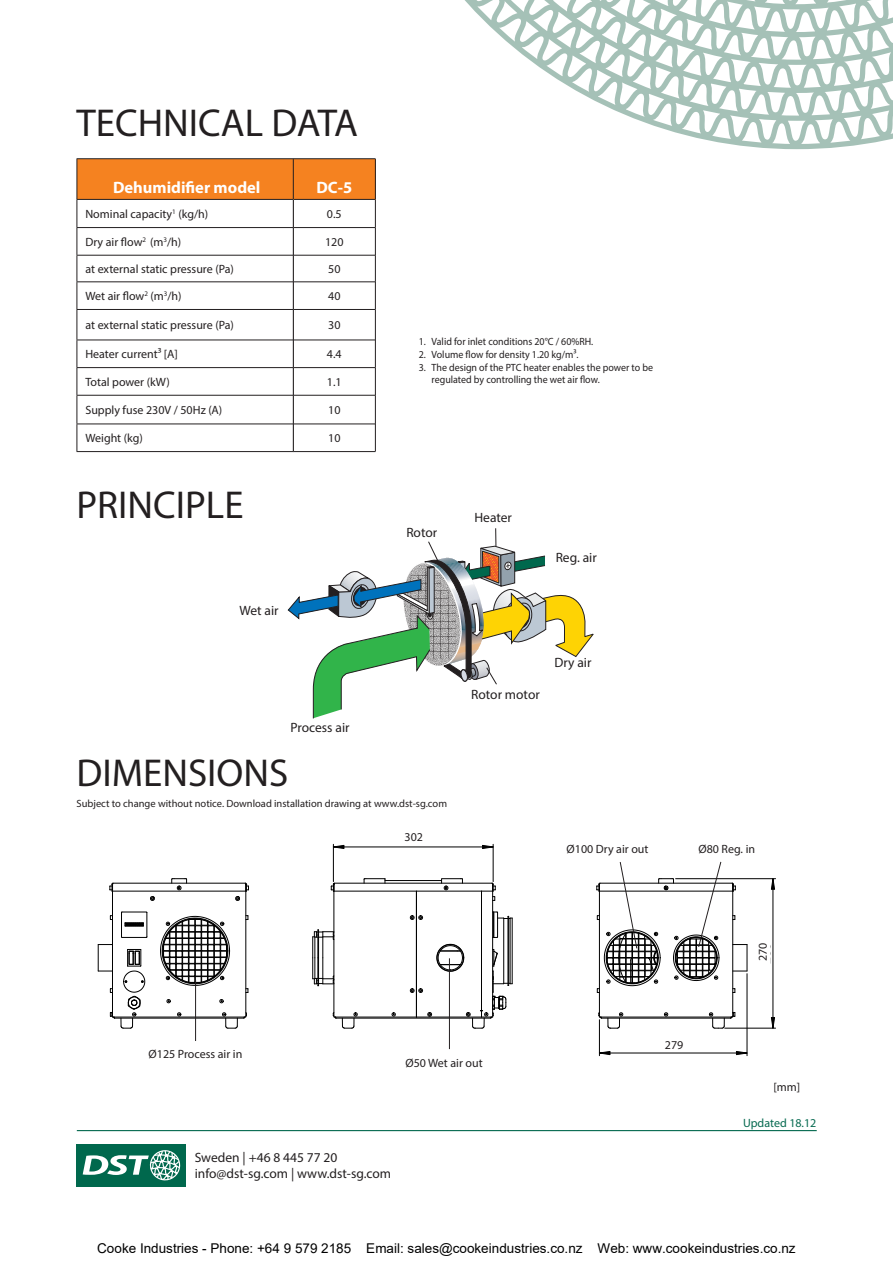
<style>
.page{position:relative;width:893px;height:1263px;background:#fff}
.page>*{position:absolute;margin:0;border:0;box-sizing:border-box;transform-origin:0 0}
.Data__Diagram__Dimen{font:39px "Myriad Pro";color:#231f20}
.Chart_-_Model{font:700 16.5px "Myriad Pro";color:#fff}
.Principle{font:13.5px/16.2px "Myriad Pro";color:#231f20}
.t1{font:13.5px "Arial";color:#000}
.t2{font:12.75px "Arial";color:#000}
.Chart_-_Text{font:12px "Myriad Pro";color:#231f20}
.Unit_explanations{font:12px "Myriad Pro";color:#231f20}
.Chart_-_Numbers{font:12px "Myriad Pro";color:#231f20}
.Letters___Numbers{font:12px "Myriad Pro";color:#231f20}
.Date{font:12px "Myriad Pro";color:#066a50}
.t3{font:11.1px "Arial";color:#000}
.Subject_to_change{font:10.5px/12.6px "Myriad Pro";color:#231f20;scale:.95 1}
.Subject_to_change-2{font:10.5px "Myriad Pro";color:#231f20}
</style>
<div class="page">
<hr style="left:77px;top:1130px;width:740px;height:1px;background:#066a50">
<svg style="left:465px;top:0;width:428px;height:149px"></svg>
<div style="left:77px;top:1144px;width:109px;height:42px;background:#00684d"></div>
<svg style="left:83px;top:1150px;width:98px;height:31px"></svg>
<svg style="left:98px;top:878px;width:151px;height:158px"></svg>
<hr style="left:512px;top:918px;width:1px;height:66px;background:#000">
<svg style="left:312px;top:878px;width:200px;height:151px"></svg>
<hr style="left:333px;top:844px;width:1px;height:37px;background:#000">
<hr style="left:493px;top:844px;width:1px;height:37px;background:#000">
<hr style="left:333px;top:847px;width:160px;height:1px;background:#000">
<svg style="left:333px;top:845px;width:11px;height:4px"></svg>
<svg style="left:482px;top:845px;width:12px;height:4px"></svg>
<hr style="left:725px;top:1028px;width:51px;height:1px;background:#000">
<hr style="left:676px;top:878px;width:100px;height:1px;background:#000">
<hr style="left:773px;top:879px;width:1px;height:149px;background:#000">
<hr style="left:747px;top:974px;width:1px;height:82px;background:#000">
<hr style="left:599px;top:1020px;width:1px;height:36px;background:#000">
<hr style="left:599px;top:1053px;width:148px;height:1px;background:#000">
<svg style="left:771px;top:1017px;width:4px;height:12px"></svg>
<svg style="left:771px;top:878px;width:4px;height:12px"></svg>
<svg style="left:736px;top:1051px;width:11px;height:4px"></svg>
<svg style="left:599px;top:1051px;width:11px;height:4px"></svg>
<hr style="left:195px;top:980px;width:1px;height:61px;background:#231f20">
<hr style="left:449px;top:958px;width:1px;height:91px;background:#231f20">
<svg style="left:596px;top:861px;width:152px;height:168px"></svg>
<div style="left:293px;top:159px;width:82px;height:40px;background:#f58220"></div>
<hr style="left:375px;top:159px;width:1px;height:40px;background:#231f20">
<hr style="left:293px;top:158px;width:83px;height:1px;background:#231f20">
<svg style="left:288px;top:528px;width:305px;height:191px"></svg>
<div style="left:77px;top:159px;width:216px;height:40px;background:#f58220"></div>
<svg style="left:78px;top:200px;width:215px;height:251px"></svg>
<hr style="left:293px;top:159px;width:1px;height:40px;background:#231f20">
<svg style="left:293px;top:199px;width:83px;height:253px"></svg>
<hr style="left:77px;top:158px;width:216px;height:1px;background:#231f20">
<hr style="left:77px;top:159px;width:1px;height:40px;background:#231f20">
<hr style="left:77px;top:199px;width:216px;height:1px;background:#231f20">
<hr style="left:77px;top:281px;width:216px;height:1px;background:#231f20">
<hr style="left:77px;top:309px;width:216px;height:1px;background:#231f20">
<hr style="left:77px;top:310px;width:1px;height:30px;background:#231f20">
<hr style="left:77px;top:340px;width:216px;height:1px;background:#231f20">
<hr style="left:77px;top:367px;width:216px;height:1px;background:#231f20">
<hr style="left:77px;top:395px;width:216px;height:1px;background:#231f20">
<hr style="left:77px;top:424px;width:216px;height:1px;background:#231f20">
<svg style="left:77px;top:340px;width:1px;height:111px"></svg>
<hr style="left:77px;top:451px;width:216px;height:1px;background:#231f20">
<hr style="left:77px;top:227px;width:216px;height:1px;background:#231f20">
<svg style="left:77px;top:200px;width:1px;height:109px"></svg>
<hr style="left:77px;top:255px;width:216px;height:1px;background:#231f20">
<p class="Data__Diagram__Dimen" style="left:77px;top:98px;width:283px">TECHNICAL DATA</p>
<p class="Chart_-_Model" style="left:113px;top:177px;width:149px">Dehumidifier model</p>
<p class="Chart_-_Text" style="left:85px;top:207px;width:124px">Nominal capacity<sup>1</sup> (kg/h)</p>
<p class="Chart_-_Text" style="left:85px;top:234px;width:97px">Dry air flow<sup>2</sup> (m<sup>3</sup>/h)</p>
<p class="Chart_-_Text" style="left:85px;top:262px;width:150px">at external static pressure (Pa)</p>
<p class="Chart_-_Text" style="left:85px;top:289px;width:98px">Wet air flow<sup>2</sup> (m<sup>3</sup>/h)</p>
<p class="Chart_-_Text" style="left:85px;top:318px;width:150px">at external static pressure (Pa)</p>
<p class="Chart_-_Text" style="left:85px;top:347px;width:94px">Heater current³ [A]</p>
<p class="Chart_-_Text" style="left:85px;top:374px;width:86px">Total power (kW)</p>
<p class="Chart_-_Text" style="left:85px;top:403px;width:138px">Supply fuse 230V / 50Hz (A)</p>
<p class="Chart_-_Text" style="left:85px;top:431px;width:59px">Weight (kg)</p>
<p class="Data__Diagram__Dimen" style="left:77px;top:481px;width:168px">PRINCIPLE</p>
<p class="Principle" style="left:240px;top:602px;width:41px">Wet air</p>
<p class="Chart_-_Model" style="left:316px;top:177px;width:37px">DC-5</p>
<p class="Chart_-_Numbers" style="left:327px;top:207px;width:16px">0.5</p>
<p class="Chart_-_Numbers" style="left:325px;top:234px;width:20px">120</p>
<p class="Chart_-_Numbers" style="left:328px;top:262px;width:14px">50</p>
<p class="Chart_-_Numbers" style="left:328px;top:289px;width:14px">40</p>
<p class="Chart_-_Numbers" style="left:328px;top:318px;width:14px">30</p>
<p class="Chart_-_Numbers" style="left:327px;top:347px;width:16px">4.4</p>
<p class="Chart_-_Numbers" style="left:327px;top:374px;width:16px">1.1</p>
<p class="Chart_-_Numbers" style="left:328px;top:403px;width:14px">10</p>
<p class="Chart_-_Numbers" style="left:328px;top:431px;width:14px">10</p>
<p class="Principle" style="left:291px;top:719px;width:61px">Process air</p>
<p class="Data__Diagram__Dimen" style="left:77px;top:749px;width:213px">DIMENSIONS</p>
<p class="Subject_to_change" style="left:419px;top:335px;width:185px">1. Valid for inlet conditions 20°C / 60%RH.</p>
<p class="Subject_to_change" style="left:419px;top:348px;width:170px">2. Volume flow for density 1.20 kg/m3.</p>
<p class="Subject_to_change" style="left:432px;top:360px;width:235px;text-indent:-13px">3. The design of the PTC heater enables the power to be regulated by controlling the wet air flow.</p>
<p class="Principle" style="left:406px;top:524px;width:32px">Rotor</p>
<p class="Principle" style="left:474px;top:509px;width:39px">Heater</p>
<p class="Principle" style="left:556px;top:549px;width:43px">Reg. air</p>
<p class="Principle" style="left:471px;top:686px;width:70px">Rotor motor</p>
<p class="Principle" style="left:554px;top:654px;width:39px">Dry air</p>
<p class="Subject_to_change-2" style="left:77px;top:797px;width:372px">Subject to change without notice. Download installation drawing at www.dst-sg.com</p>
<p class="Letters___Numbers" style="left:405px;top:830px;width:20px">302</p>
<p class="t2" style="left:403px;top:831px;width:23px">302</p>
<p class="Unit_explanations" style="left:149px;top:1047px;width:95px">Ø125 Process air in</p>
<p class="Unit_explanations" style="left:405px;top:1056px;width:79px">Ø50 Wet air out</p>
<p class="Principle" style="left:195px;top:1149px;width:198px">Sweden | +46 8 445 77 20 info@dst-sg.com | www.dst-sg.com</p>
<p class="Unit_explanations" style="left:567px;top:841px;width:83px">Ø100 Dry air out</p>
<p class="Unit_explanations" style="left:698px;top:841px;width:58px">Ø80 Reg. in</p>
<p class="Letters___Numbers" style="left:665px;top:1037px;width:20px">279</p>
<p class="t2" style="left:663px;top:1037px;width:23px">279</p>
<p class="Letters___Numbers" style="left:755px;top:961px;width:20px;rotate:-90deg">270</p>
<p class="t2" style="left:757px;top:964px;width:23px;rotate:-90deg">283</p>
<p class="Letters___Numbers" style="left:773px;top:1079px;width:28px">[mm]</p>
<p class="Date" style="left:743px;top:1116px;width:75px">Updated 18.12</p>
<p class="t3" style="left:608px;top:1239px;width:46px">Stefan O</p>
<p class="t3" style="left:686px;top:1238px;width:59px">2014-05-12</p>
<p class="t1" style="left:97px;top:1239px;width:700px">Cooke Industries - Phone: +64 9 579 2185 Email: sales@cookeindustries.co.nz Web: www.cookeindustries.co.nz</p>
</div>
